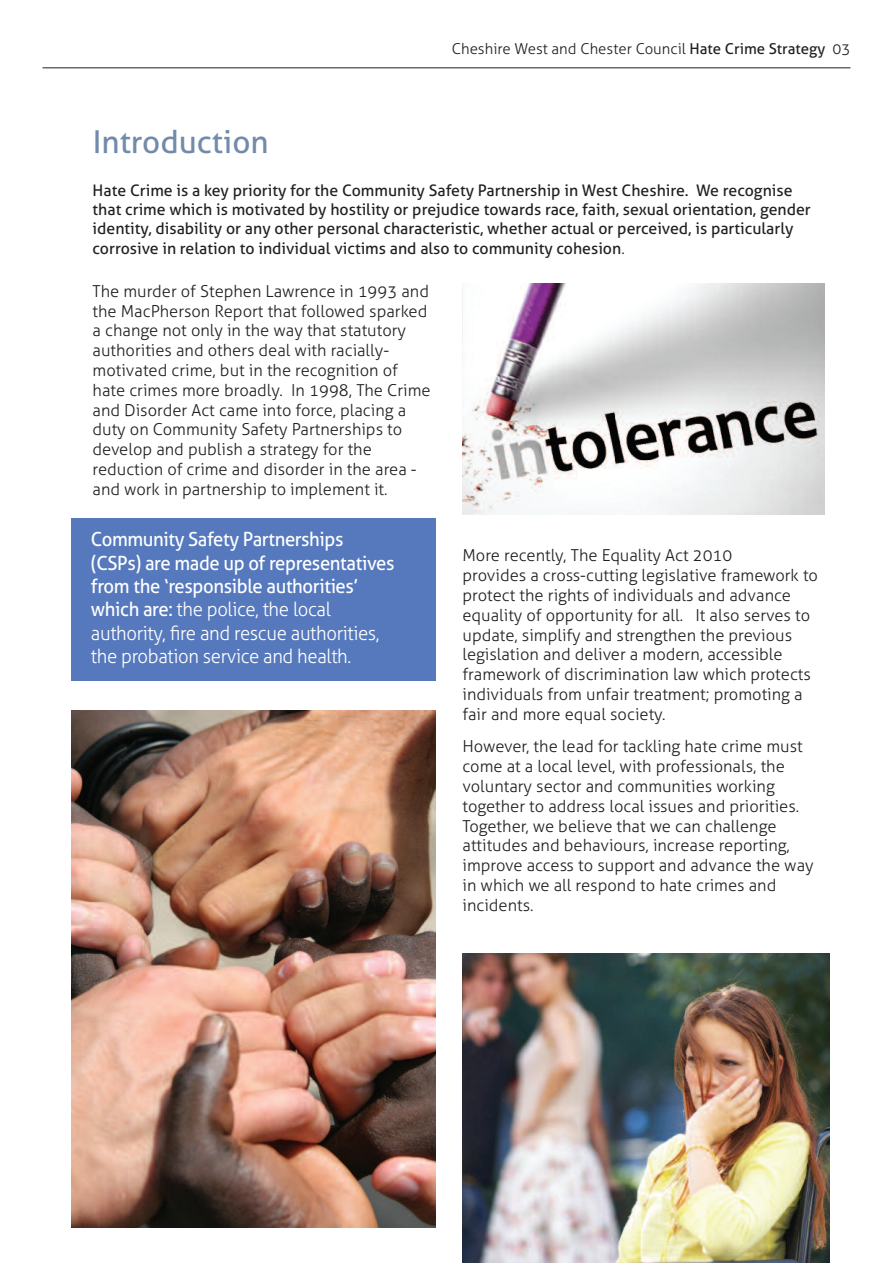
<style>
.page{position:relative;width:893px;height:1263px;background:#fff}
.page>*{position:absolute;margin:0;border:0;box-sizing:border-box;transform-origin:0 0}
.t1{font:31.5px "Aller";color:#728baa}
.t2{font:19.5px/23.4px "Aller";letter-spacing:-.02em;color:#fff;scale:.95 1}
.t3{font:300 16.5px/19.8px "Aller";color:#231f20}
.t4{font:15.9px/19.2px "Aller";color:#231f20}
.t5{font:300 15px "Aller";color:#231f20}
.s1{font-weight:400}
.s2{font-weight:300;font-size:16.5px}
.s3{font-weight:300}
</style>
<div class="page">
<div style="left:71px;top:518px;width:365px;height:162px;background:#5679bd"></div>
<hr style="left:43px;top:67px;width:807px;height:1px;background:#231f20">
<img style="left:71px;top:711px;width:365px;height:516px">
<img style="left:462px;top:283px;width:362px;height:231px">
<img style="left:462px;top:954px;width:367px;height:309px">
<p class="t5" style="left:452px;top:39px;width:400px">Cheshire West and Chester Council <span class="s1">Hate Crime Strategy</span> 03</p>
<h1 class="t1" style="left:93px;top:123px;width:177px">Introduction</h1>
<p class="t4" style="left:93px;top:181px;width:720px">Hate Crime is a key priority for the Community Safety Partnership in West Cheshire. We recognise that crime which is motivated by hostility or prejudice towards race, faith, sexual orientation, gender identity, disability or any other personal characteristic, whether actual or perceived, is particularly corrosive in relation to individual victims and also to community cohesion<span class="s2">.</span></p>
<p class="t3" style="left:93px;top:281px;width:339px">The murder of Stephen Lawrence in 1993 and the MacPherson Report that followed sparked a change not only in the way that statutory authorities and others deal with racially&shy;motivated crime, but in the recognition of hate crimes more broadly. In 1998, The Crime and Disorder Act came into force, placing a duty on Community Safety Partnerships to develop and publish a strategy for the reduction of crime and disorder in the area - and work in partnership to implement it.</p>
<p class="t2" style="left:91px;top:527px;width:321px">Community Safety Partnerships (CSPs) are made up of representatives from the ‘responsible authorities’ which are: <span class="s3">the police, the local authority, fire and rescue authorities, the probation service and health.</span></p>
<p class="t3" style="left:462px;top:546px;width:357px">More recently, The Equality Act 2010<br>provides a cross-cutting legislative framework to protect the rights of individuals and advance equality of opportunity for all. It also serves to update, simplify and strengthen the previous legislation and deliver a modern, accessible framework of discrimination law which protects individuals from unfair treatment; promoting a fair and more equal society.</p>
<p class="t3" style="left:462px;top:736px;width:353px">However, the lead for tackling hate crime must come at a local level, with professionals, the voluntary sector and communities working together to address local issues and priorities.<br>Together, we believe that we can challenge attitudes and behaviours, increase reporting, improve access to support and advance the way in which we all respond to hate crimes and incidents.</p>
</div>
